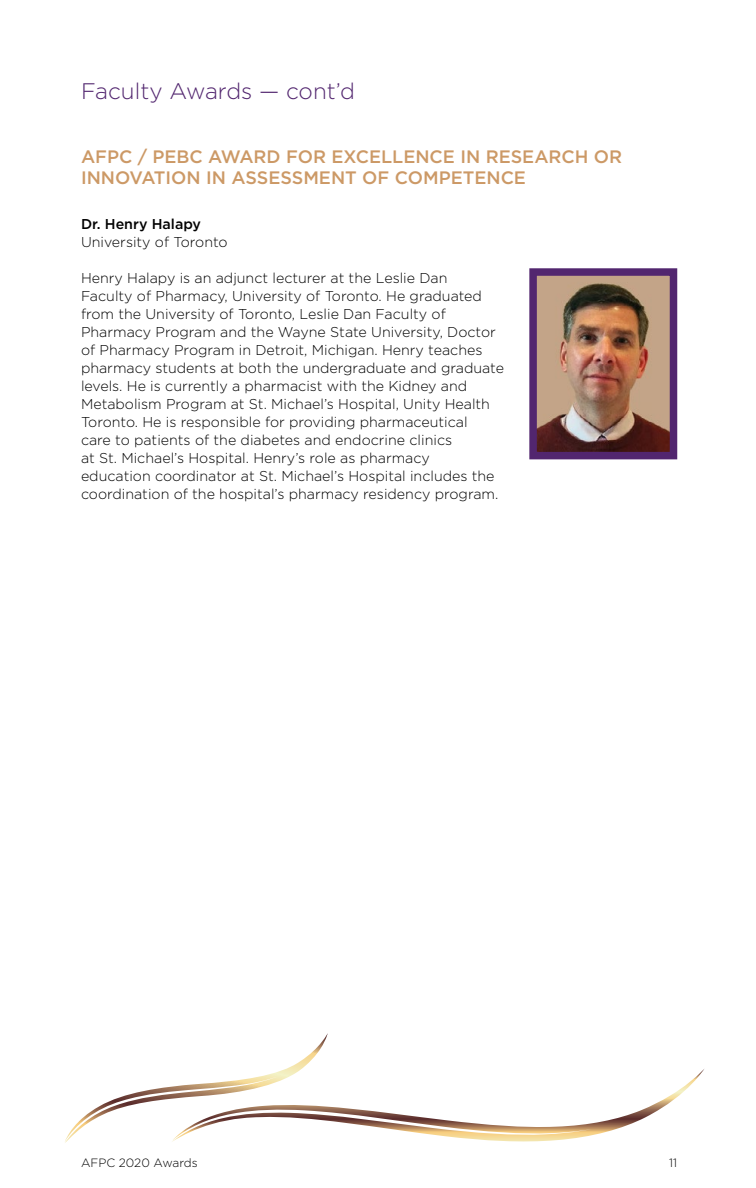
<style>
.page{position:relative;width:756px;height:1188px;background:#fff}
.page>*{position:absolute;margin:0;border:0;box-sizing:border-box;transform-origin:0 0}
.t1{font:300 22.5px "Gotham";color:#52266f}
.t2{font:500 18px/21px "Gotham";color:#c96}
.t3{font:300 14.25px/18px "Gotham";color:#000}
.t4{font:500 14.25px "Gotham";color:#000}
.t5{font:300 12px "Gotham";color:#000}
</style>
<div class="page">
<svg style="left:65px;top:1033px;width:263px;height:110px"></svg>
<svg style="left:171px;top:1068px;width:533px;height:75px"></svg>
<img style="left:538px;top:277px;width:130px;height:173px">
<div style="left:529px;top:268px;width:148px;height:191px;border:8px solid #52266f"></div>
<h1 class="t1" style="left:81px;top:77px;width:275px">Faculty Awards — cont’d</h1>
<p class="t2" style="left:81px;top:146px;width:543px">AFPC / PEBC AWARD FOR EXCELLENCE IN RESEARCH OR<br>INNOVATION IN ASSESSMENT OF COMPETENCE</p>
<p class="t4" style="left:81px;top:215px;width:122px">Dr. Henry Halapy</p>
<p class="t3" style="left:81px;top:233px;width:148px">University of Toronto</p>
<p class="t3" style="left:81px;top:269px;width:425px">Henry Halapy is an adjunct lecturer at the Leslie Dan<br>Faculty of Pharmacy, University of Toronto. He graduated from the University of Toronto, Leslie Dan Faculty of Pharmacy Program and the Wayne State University, Doctor of Pharmacy Program in Detroit, Michigan. Henry teaches pharmacy students at both the undergraduate and graduate levels. He is currently a pharmacist with the Kidney and Metabolism Program at St. Michael’s Hospital, Unity Health Toronto. He is responsible for providing pharmaceutical<br>care to patients of the diabetes and endocrine clinics<br>at St. Michael’s Hospital. Henry’s role as pharmacy<br>education coordinator at St. Michael’s Hospital includes the coordination of the hospital’s pharmacy residency program.</p>
<p class="t5" style="left:81px;top:1155px;width:118px">AFPC 2020 Awards</p>
<p class="t5" style="left:669px;top:1155px;width:10px">11</p>
</div>
